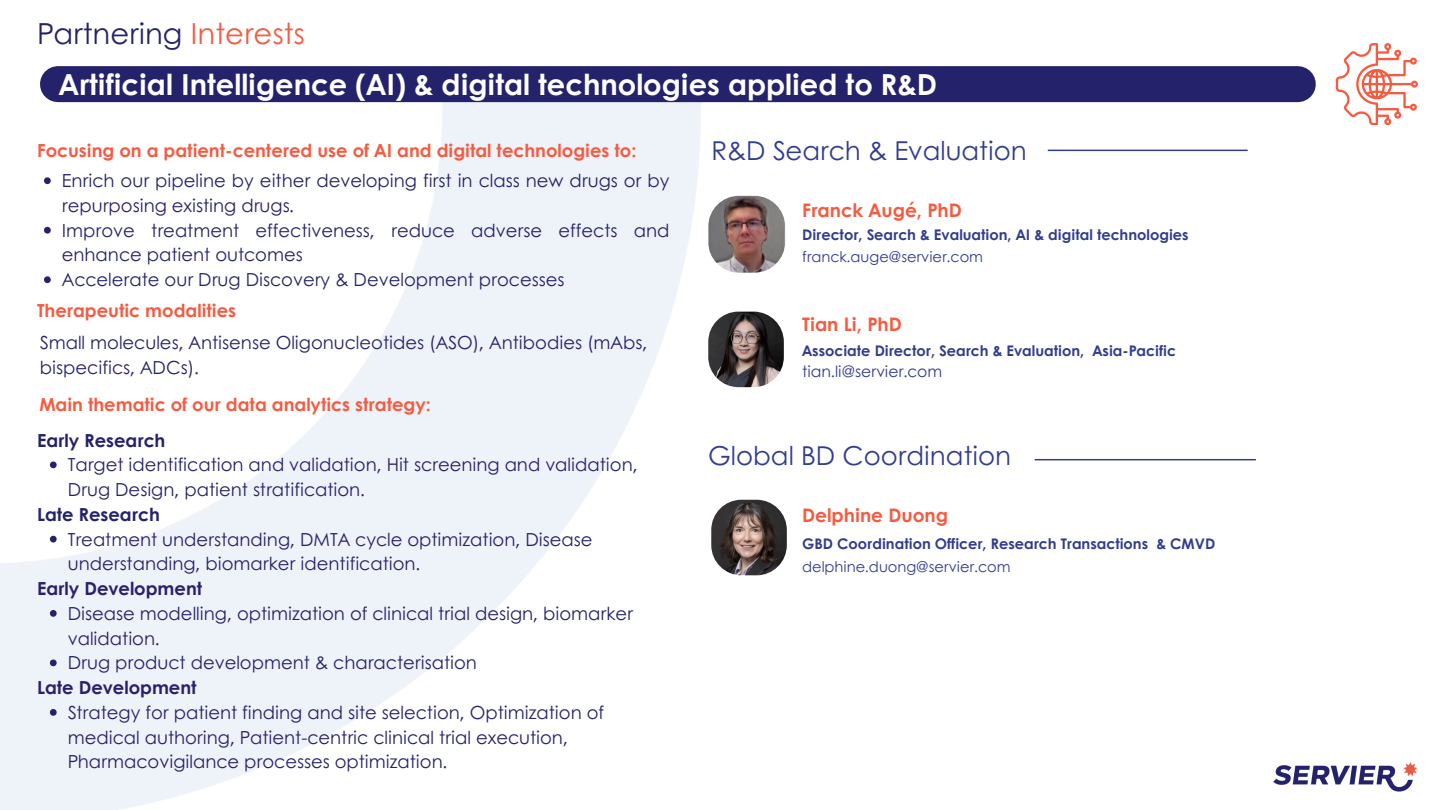
<style>
.page{position:relative;width:1440px;height:810px;background:#fff}
.page>*{position:absolute;margin:0;border:0;box-sizing:border-box;transform-origin:0 0}
.t1{font:700 29px "Century Gothic";color:#fff}
.t2{font:29px "Century Gothic";color:#24226a}
.t3{font:26px "Century Gothic";color:#323c8e}
.t4{font:700 18.7px "Century Gothic";color:#f55b41}
.t5{font:18px/24.8px "Century Gothic";color:#24226a}
.t6{font:700 18px "Century Gothic";color:#f55b41}
.t7{font:700 18px "Century Gothic";color:#24226a}
.t8{font:15.6px "Century Gothic";color:#323c8e}
.t9{font:700 14.6px "Century Gothic";color:#323c8e}
.t10{font:14.6px "Century Gothic";color:#323c8e}
.s1{color:#f55b41}
</style>
<div class="page">
<img style="left:0;top:101px;width:700px;height:709px">
<div style="left:58px;top:66px;width:1240px;height:36px;background:#24226a"></div>
<hr style="left:1048px;top:150px;width:200px;height:1px;background:#323c8e">
<hr style="left:1035px;top:459px;width:221px;height:1px;background:#323c8e">
<img style="left:711px;top:500px;width:76px;height:75px;border-radius:30px">
<img style="left:708px;top:312px;width:76px;height:75px;border-radius:30px">
<img style="left:1273px;top:762px;width:145px;height:30px">
<svg style="left:1336px;top:43px;width:82px;height:82px"></svg>
<svg style="left:50px;top:462px;width:7px;height:6px"></svg>
<svg style="left:50px;top:536px;width:7px;height:7px"></svg>
<svg style="left:50px;top:610px;width:7px;height:7px"></svg>
<svg style="left:50px;top:660px;width:7px;height:6px"></svg>
<svg style="left:50px;top:709px;width:7px;height:7px"></svg>
<svg style="left:44px;top:177px;width:7px;height:7px"></svg>
<svg style="left:44px;top:227px;width:7px;height:7px"></svg>
<svg style="left:44px;top:276px;width:7px;height:7px"></svg>
<img style="left:708px;top:196px;width:77px;height:77px;border-radius:31px">
<p class="t2" style="left:37px;top:12px;width:269px">Partnering <span class="s1">Interests</span></p>
<h1 class="t1" style="left:59px;top:63px;width:880px">Artificial Intelligence (AI) &amp; digital technologies applied to R&amp;D</h1>
<p class="t3" style="left:712px;top:131px;width:317px">R&amp;D Search &amp; Evaluation</p>
<h4 class="t6" style="left:37px;top:137px;width:601px">Focusing on a patient-centered use of AI and digital technologies to:</h4>
<h4 class="t5" style="left:62px;top:167px;width:609px">Enrich our pipeline by either developing first in class new drugs or by repurposing existing drugs.</h4>
<h6 class="t5" style="left:62px;top:217px;width:609px">Improve treatment effectiveness, reduce adverse effects and enhance patient outcomes</h6>
<p class="t5" style="left:62px;top:266px;width:504px">Accelerate our Drug Discovery &amp; Development processes</p>
<h4 class="t6" style="left:37px;top:297px;width:201px">Therapeutic modalities</h4>
<p class="t5" style="left:40px;top:330px;width:609px">Small molecules, Antisense Oligonucleotides (ASO), Antibodies (mAbs, bispecifics, ADCs).</p>
<p class="t6" style="left:39px;top:391px;width:393px">Main thematic of our data analytics strategy:</p>
<p class="t7" style="left:37px;top:426px;width:130px">Early Research</p>
<h4 class="t5" style="left:68px;top:452px;width:572px">Target identification and validation, Hit screening and validation,<br>Drug Design, patient stratification.</h4>
<p class="t7" style="left:37px;top:501px;width:124px">Late Research</p>
<h3 class="t5" style="left:68px;top:526px;width:526px">Treatment understanding, DMTA cycle optimization, Disease understanding, biomarker identification.</h3>
<p class="t7" style="left:37px;top:575px;width:167px">Early Development</p>
<p class="t5" style="left:68px;top:600px;width:567px">Disease modelling, optimization of clinical trial design, biomarker validation.</p>
<h4 class="t5" style="left:68px;top:650px;width:411px">Drug product development &amp; characterisation</h4>
<h6 class="t7" style="left:37px;top:674px;width:161px">Late Development</h6>
<p class="t5" style="left:68px;top:699px;width:538px">Strategy for patient finding and site selection, Optimization of medical authoring, Patient-centric clinical trial execution,<br>Pharmacovigilance processes optimization.</p>
<p class="t4" style="left:802px;top:196px;width:161px">Franck Augé, PhD</p>
<h4 class="t9" style="left:802px;top:224px;width:388px">Director, Search &amp; Evaluation, AI &amp; digital technologies</h4>
<p class="t10" style="left:802px;top:246px;width:182px">franck.auge@servier.com</p>
<h4 class="t4" style="left:802px;top:310px;width:101px">Tian Li, PhD</h4>
<p class="t9" style="left:802px;top:339px;width:375px">Associate Director, Search &amp; Evaluation, Asia-Pacific</p>
<p class="t8" style="left:802px;top:360px;width:142px">tian.li@servier.com</p>
<p class="t3" style="left:708px;top:436px;width:304px">Global BD Coordination</p>
<h4 class="t4" style="left:802px;top:501px;width:147px">Delphine Duong</h4>
<h5 class="t9" style="left:802px;top:532px;width:415px">GBD Coordination Officer, Research Transactions &amp; CMVD</h5>
<h4 class="t10" style="left:802px;top:555px;width:210px">delphine.duong@servier.com</h4>
</div>
